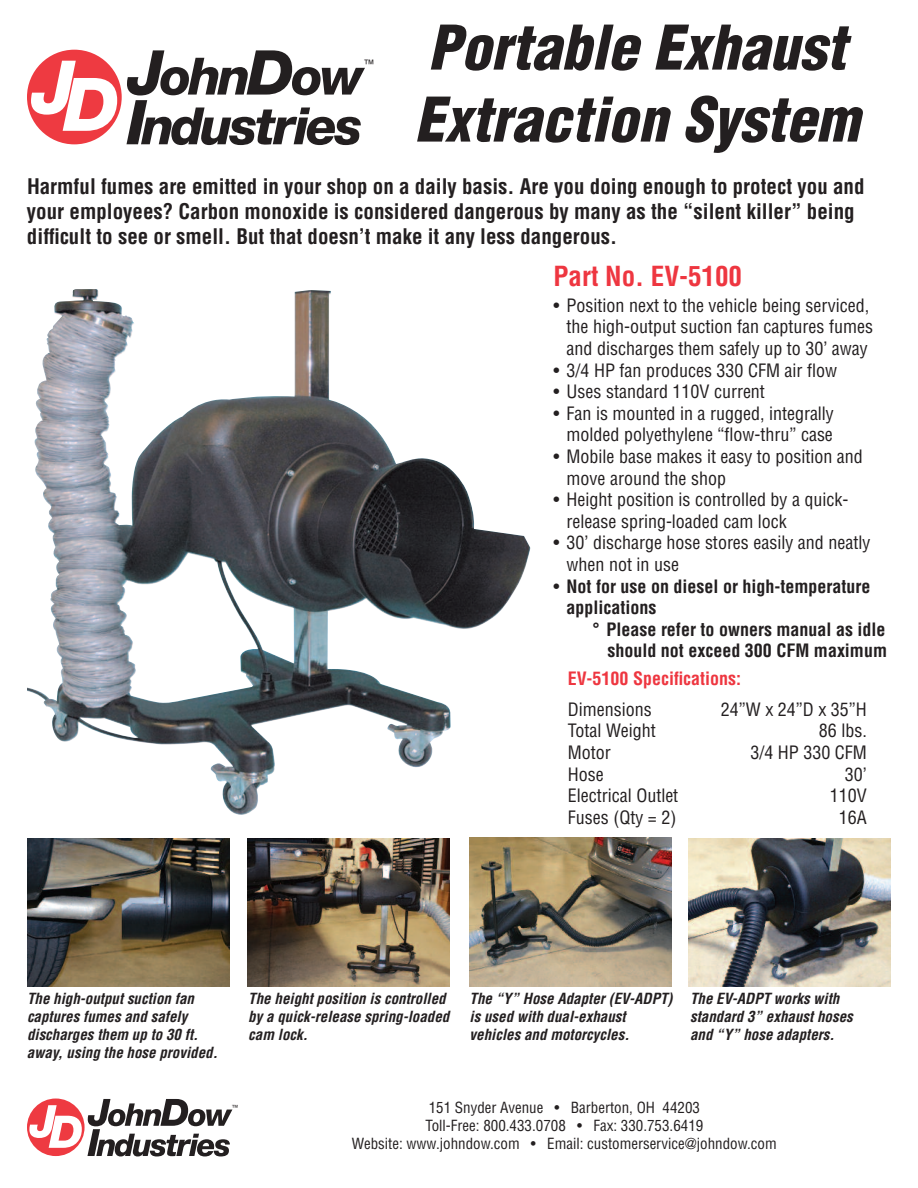
<style>
.page{position:relative;width:918px;height:1188px;background:#fff}
.page>*{position:absolute;margin:0;border:0;box-sizing:border-box;transform-origin:0 0}
.t1{font:italic 900 condensed 60px/72px "Helvetica LT Std";color:#231f20}
.t2{font:700 condensed 27px "Helvetica LT Std";color:#ee3640}
.t3{font:700 condensed 21px/25.2px "Helvetica LT Std";color:#231f20}
.t4{font:condensed 18px/21.6px "Helvetica LT Std";color:#231f20}
.t5{font:700 condensed 18px/21.6px "Helvetica LT Std";color:#231f20}
.t6{font:700 condensed 18px "Helvetica LT Std";color:#ee3640}
.t7{font:italic 700 condensed 15px/18px "Helvetica LT Std";color:#231f20}
.t8{font:condensed 15px/18px "Helvetica LT Std";color:#231f20;text-align:center}
.t9{font:11.7px "Arial";color:#231f20}
.t10{font:7.2px "Arial";color:#231f20}
.s1{font-weight:400}
</style>
<div class="page">
<svg style="left:29px;top:1099px;width:203px;height:57px"></svg>
<svg style="left:127px;top:50px;width:238px;height:95px"></svg>
<div style="left:27px;top:50px;width:95px;height:94px;background:#ee3a41;border-radius:50%"></div>
<svg style="left:31px;top:61px;width:86px;height:70px"></svg>
<img style="left:27px;top:289px;width:503px;height:526px">
<img style="left:27px;top:838px;width:202px;height:148px">
<img style="left:248px;top:838px;width:202px;height:149px">
<img style="left:469px;top:838px;width:202px;height:148px">
<img style="left:689px;top:839px;width:202px;height:147px">
<p class="t9" style="left:363px;top:56px;width:13px">™</p>
<h1 class="t1" style="left:414px;top:17px;width:446px">Portable Exhaust<br>Extraction System</h1>
<p class="t3" style="left:27px;top:175px;width:839px">Harmful fumes are emitted in your shop on a daily basis. Are you doing enough to protect you and your employees? Carbon monoxide is considered dangerous by many as the “silent killer” being difficult to see or smell. But that doesn’t make it any less dangerous.</p>
<h2 class="t2" style="left:554px;top:266px;width:190px">Part No. EV-5100</h2>
<p class="t4" style="left:567px;top:296px;width:308px;text-indent:-13px">• Position next to the vehicle being serviced, the high-output suction fan captures fumes and discharges them safely up to 30’ away</p>
<p class="t4" style="left:554px;top:361px;width:285px">• 3/4 HP fan produces 330 CFM air flow</p>
<p class="t4" style="left:554px;top:382px;width:213px">• Uses standard 110V current</p>
<p class="t4" style="left:554px;top:404px;width:282px;text-align:right">• Fan is mounted in a rugged, integrally molded polyethylene “flow-thru” case</p>
<p class="t4" style="left:567px;top:447px;width:298px;text-indent:-13px">• Mobile base makes it easy to position and move around the shop</p>
<p class="t4" style="left:567px;top:490px;width:283px;text-indent:-13px">• Height position is controlled by a quick&shy;release spring-loaded cam lock</p>
<p class="t4" style="left:567px;top:534px;width:305px;text-indent:-13px">• 30’ discharge hose stores easily and neatly when not in use</p>
<p class="t5" style="left:567px;top:577px;width:305px;text-indent:-13px"><span class="s1">•</span> Not for use on diesel or high-temperature applications</p>
<p class="t5" style="left:593px;top:620px;width:296px;text-align:right">° Please refer to owners manual as idle should not exceed 300 CFM maximum</p>
<p class="t6" style="left:568px;top:672px;width:175px">EV-5100 Specifications:</p>
<p class="t4" style="left:568px;top:700px;width:85px">Dimensions</p>
<p class="t4" style="left:721px;top:700px;width:147px">24”W x 24”D x 35”H</p>
<p class="t4" style="left:568px;top:721px;width:89px">Total Weight</p>
<p class="t4" style="left:819px;top:721px;width:49px">86 lbs.</p>
<p class="t4" style="left:568px;top:743px;width:45px">Motor</p>
<p class="t4" style="left:750px;top:743px;width:118px">3/4 HP 330 CFM</p>
<p class="t4" style="left:568px;top:765px;width:37px">Hose</p>
<p class="t4" style="left:845px;top:765px;width:23px">30’</p>
<p class="t4" style="left:568px;top:786px;width:112px">Electrical Outlet</p>
<p class="t4" style="left:830px;top:786px;width:39px">110V</p>
<p class="t4" style="left:568px;top:808px;width:110px">Fuses (Qty = 2)</p>
<p class="t4" style="left:839px;top:808px;width:30px">16A</p>
<p class="t7" style="left:27px;top:991px;width:192px">The high-output suction fan captures fumes and safely discharges them up to 30 ft. away, using the hose provided.</p>
<p class="t7" style="left:248px;top:991px;width:203px">The height position is controlled by a quick-release spring-loaded cam lock.</p>
<p class="t7" style="left:470px;top:991px;width:205px">The “Y” Hose Adapter (EV-ADPT) is used with dual-exhaust vehicles and motorcycles.</p>
<p class="t7" style="left:690px;top:991px;width:164px">The EV-ADPT works with standard 3” exhaust hoses and “Y” hose adapters.</p>
<p class="t10" style="left:231px;top:1102px;width:9px">™</p>
<p class="t8" style="left:352px;top:1099px;width:426px">151 Snyder Avenue • Barberton, OH 44203<br>Toll-Free: 800.433.0708 • Fax: 330.753.6419<br>Website: www.johndow.com • Email: customerservice@johndow.com</p>
</div>
